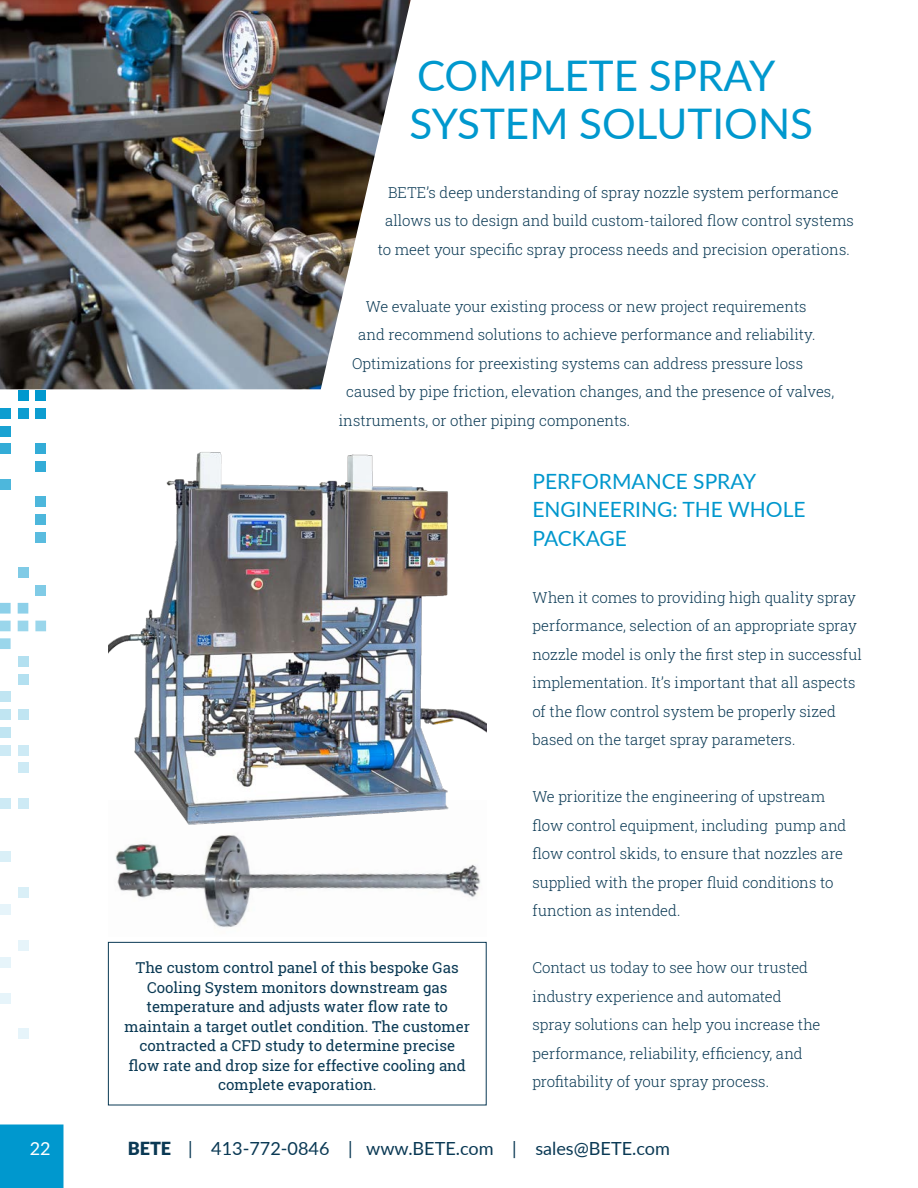
<style>
.page{position:relative;width:918px;height:1188px;background:#fff}
.page>*{position:absolute;margin:0;border:0;box-sizing:border-box;transform-origin:0 0}
.t1{font:42.15px/48px "Lato";color:#0098ce}
.t2{font:21px/28.5px "Lato";color:#0097cd}
.t3{font:18.15px "Lato";color:#0a3954}
.t4{font:18px "Lato";color:#fff}
.t5{font:300 15px/28.5px "Roboto Slab";color:#0a3954}
.t6{font:15px/19.5px "Roboto Slab";color:#0a3954;text-align:center}
.s1{font-weight:900;font-size:18px}
</style>
<div class="page">
<div style="left:35px;top:390px;width:11px;height:11px;background:#0098ce"></div>
<div style="left:18px;top:390px;width:10px;height:11px;background:#0098ce"></div>
<div style="left:35px;top:408px;width:11px;height:11px;background:#0d9dd0"></div>
<div style="left:18px;top:408px;width:10px;height:11px;background:#0d9dd0"></div>
<div style="left:0;top:408px;width:11px;height:11px;background:#0d9dd0"></div>
<div style="left:0;top:426px;width:11px;height:10px;background:#1aa2d2"></div>
<div style="left:35px;top:443px;width:11px;height:11px;background:#33acd7"></div>
<div style="left:0;top:443px;width:11px;height:11px;background:#33acd7"></div>
<div style="left:35px;top:461px;width:11px;height:11px;background:#33acd7"></div>
<div style="left:0;top:479px;width:11px;height:10px;background:#4db7dc"></div>
<div style="left:35px;top:497px;width:11px;height:10px;background:#4db7dc"></div>
<div style="left:35px;top:514px;width:11px;height:11px;background:#4db7dc"></div>
<div style="left:35px;top:532px;width:11px;height:11px;background:#5abcdf"></div>
<div style="left:18px;top:567px;width:10px;height:11px;background:#80cbe6"></div>
<div style="left:35px;top:585px;width:11px;height:11px;background:#80cbe6"></div>
<div style="left:18px;top:603px;width:10px;height:11px;background:#8dd0e9"></div>
<div style="left:0;top:603px;width:11px;height:11px;background:#8dd0e9"></div>
<div style="left:35px;top:621px;width:11px;height:10px;background:#9ad6eb"></div>
<div style="left:18px;top:621px;width:10px;height:10px;background:#9ad6eb"></div>
<div style="left:0;top:621px;width:11px;height:10px;background:#9ad6eb"></div>
<div style="left:0;top:638px;width:11px;height:11px;background:#9ad6eb"></div>
<div style="left:18px;top:656px;width:10px;height:11px;background:#b3e0f0"></div>
<div style="left:18px;top:674px;width:10px;height:11px;background:#b3e0f0"></div>
<div style="left:0;top:692px;width:11px;height:10px;background:#c0e5f2"></div>
<div style="left:18px;top:709px;width:10px;height:11px;background:#c0e5f2"></div>
<div style="left:0;top:709px;width:11px;height:11px;background:#c0e5f2"></div>
<div style="left:0;top:727px;width:11px;height:11px;background:#c0e5f2"></div>
<div style="left:18px;top:745px;width:10px;height:11px;background:#cdeaf5"></div>
<div style="left:0;top:745px;width:11px;height:11px;background:#cdeaf5"></div>
<div style="left:18px;top:763px;width:10px;height:10px;background:#cdeaf5"></div>
<div style="left:18px;top:798px;width:10px;height:11px;background:#cdeaf5"></div>
<div style="left:0;top:798px;width:11px;height:11px;background:#cdeaf5"></div>
<div style="left:0;top:851px;width:11px;height:11px;background:#d9eff7"></div>
<div style="left:18px;top:887px;width:10px;height:10px;background:#d9eff7"></div>
<div style="left:0;top:904px;width:11px;height:11px;background:#e6f4fa"></div>
<div style="left:18px;top:940px;width:10px;height:11px;background:#e6f4fa"></div>
<div style="left:0;top:958px;width:11px;height:10px;background:#e6f4fa"></div>
<div style="left:0;top:993px;width:11px;height:11px;background:#e6f4fa"></div>
<div style="left:18px;top:1029px;width:10px;height:10px;background:#e6f4fa"></div>
<div style="left:0;top:1125px;width:63px;height:63px;background:#0098ce"></div>
<img style="left:115px;top:834px;width:366px;height:94px">
<img style="left:0;top:0;width:411px;height:389px">
<img style="left:108px;top:452px;width:379px;height:373px">
<svg style="left:108px;top:942px;width:379px;height:164px"></svg>
<p class="t1" style="left:410px;top:50px;width:405px">COMPLETE SPRAY<br>SYSTEM SOLUTIONS</p>
<p class="t5" style="left:378px;top:178px;width:478px;text-align:center">BETE’s deep understanding of spray nozzle system performance allows us to design and build custom-tailored flow control systems to meet your specific spray process needs and precision operations.</p>
<p class="t5" style="left:366px;top:292px;width:443px">We evaluate your existing process or new project requirements</p>
<p class="t5" style="left:358px;top:320px;width:459px">and recommend solutions to achieve performance and reliability.</p>
<p class="t5" style="left:352px;top:349px;width:452px">Optimizations for preexisting systems can address pressure loss</p>
<p class="t5" style="left:346px;top:377px;width:490px">caused by pipe friction, elevation changes, and the presence of valves,</p>
<p class="t5" style="left:339px;top:406px;width:293px">instruments, or other piping components.</p>
<p class="t2" style="left:532px;top:466px;width:275px">PERFORMANCE SPRAY<br>ENGINEERING: THE WHOLE<br>PACKAGE</p>
<p class="t5" style="left:532px;top:582px;width:331px">When it comes to providing high quality spray performance, selection of an appropriate spray nozzle model is only the first step in successful implementation. It’s important that all aspects of the flow control system be properly sized based on the target spray parameters.</p>
<p class="t6" style="left:125px;top:958px;width:347px">The custom control panel of this bespoke Gas Cooling System monitors downstream gas temperature and adjusts water flow rate to maintain a target outlet condition. The customer contracted a CFD study to determine precise flow rate and drop size for effective cooling and complete evaporation.</p>
<p class="t5" style="left:532px;top:782px;width:315px">We prioritize the engineering of upstream flow control equipment, including pump and flow control skids, to ensure that nozzles are supplied with the proper fluid conditions to function as intended.</p>
<p class="t5" style="left:532px;top:953px;width:290px">Contact us today to see how our trusted industry experience and automated spray solutions can help you increase the performance, reliability, efficiency, and profitability of your spray process.</p>
<p class="t4" style="left:30px;top:1135px;width:22px">22</p>
<p class="t3" style="left:128px;top:1135px;width:544px"><span class="s1">BETE</span> | 413-772-0846 | www.BETE.com | sales@BETE.com</p>
</div>
